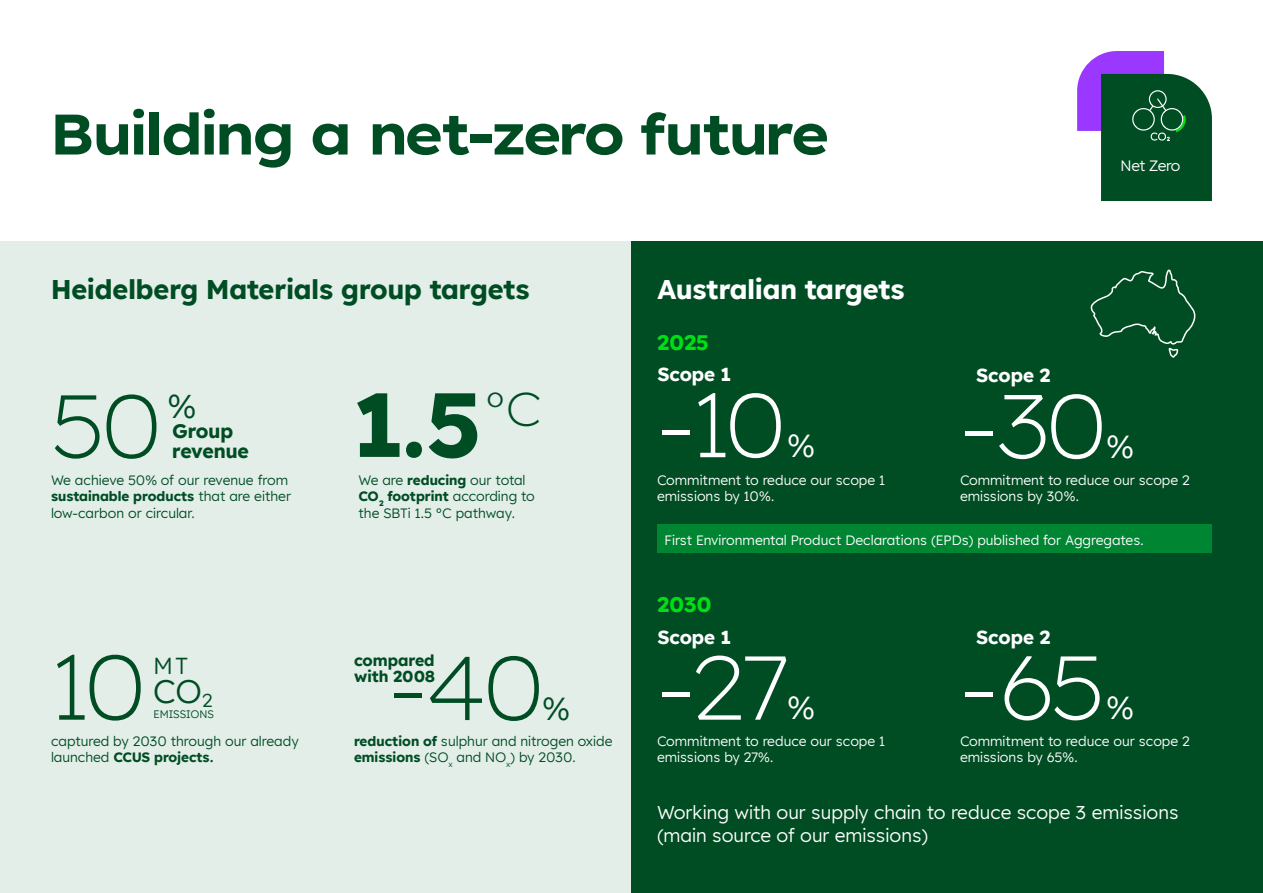
<style>
.page{position:relative;width:1263px;height:893px;background:#fff}
.page>*{position:absolute;margin:0;border:0;box-sizing:border-box;transform-origin:0 0}
.t1{font:200 91.5px "Lexend Exa HM";color:#004d24}
.t2{font:700 90.75px "Lexend HM";color:#004d24}
.t3{font:200 90.3px "Lexend Exa HM";letter-spacing:-.04em;color:#fff}
.t4{font:200 90.3px "Lexend Exa HM";color:#004d24}
.t5{font:200 89.4px "Lexend Exa HM";color:#004d24}
.Headline_24pt_bold_green{font:700 57px "Lexend Exa HM";letter-spacing:-.035em;color:#004d24}
.t6{font:200 47.85px "Lexend Exa HM";color:#004d24}
.t7{font:32.85px "Lexend HM";color:#004d24}
.t8{font:32.4px "Lexend HM";color:#004d24}
.t9{font:31.8px "Lexend HM";color:#fff}
.t10{font:31.8px "Lexend HM";color:#004d24}
.Headline_24pt_bold_green-2{font:700 27px "Lexend HM";color:#004d24}
.Headline_24pt_bold_green-3{font:700 27px "Lexend HM";color:#fff}
.t11{font:23.1px "Lexend HM";color:#004d24}
.t12{font:700 21px "Lexend HM";letter-spacing:-.005em;color:#00de15}
.t13{font:700 19.5px/19.6px "Lexend HM";color:#004d24}
.t14{font:700 18.75px "Lexend HM";color:#fff}
.points{font:18.45px/22.6px "Lexend HM";color:#fff}
.t15{font:700 15.75px "Lexend HM";color:#004d24}
.t16{font:15px "Lexend HM";letter-spacing:-.035em;color:#fff}
.points-2{font:13.5px/16.5px "Lexend HM";color:#fff}
.t17{font:13.5px/16.5px "Lexend HM";color:#004d24}
.t18{font:700 13.5px "Lexend HM";color:#004d24}
.t19{font:10.8px "Lexend HM";color:#004d24}
.s1{font-weight:400}
.s2{font-weight:700}
</style>
<div class="page">
<div style="left:0;top:242px;width:631px;height:651px;background:#e3eee9"></div>
<svg style="left:1077px;top:51px;width:135px;height:150px"></svg>
<div style="left:631px;top:242px;width:632px;height:651px;background:#004d24"></div>
<div style="left:657px;top:524px;width:555px;height:28px;background:#008533"></div>
<svg style="left:1090px;top:269px;width:106px;height:89px"></svg>
<p class="Headline_24pt_bold_green" style="left:51px;top:89px;width:779px">Building a net-zero future</p>
<p class="Headline_24pt_bold_green-2" style="left:51px;top:267px;width:480px">Heidelberg Materials group targets</p>
<p class="t5" style="left:51px;top:361px;width:111px">50</p>
<p class="t7" style="left:168px;top:382px;width:30px">%</p>
<p class="t13" style="left:172px;top:420px;width:78px">Group revenue</p>
<p class="t17" style="left:51px;top:471px;width:239px">We achieve 50% of our revenue from</p>
<p class="t18" style="left:51px;top:485px;width:242px">sustainable products <span class="s1">that are either</span></p>
<p class="t17" style="left:51px;top:504px;width:145px">low-carbon or circular.</p>
<p class="t2" style="left:354px;top:350px;width:127px">1.5</p>
<p class="t6" style="left:485px;top:375px;width:58px">°C</p>
<p class="t17" style="left:358px;top:471px;width:169px">We are <span class="s2">reducing</span> our total</p>
<p class="t18" style="left:358px;top:485px;width:178px">CO<sub>2</sub> footprint <span class="s1">according to</span></p>
<p class="t17" style="left:358px;top:504px;width:158px">the SBTi 1.5 °C pathway.</p>
<p class="Headline_24pt_bold_green-3" style="left:657px;top:267px;width:249px">Australian targets</p>
<p class="t12" style="left:657px;top:325px;width:53px">2025</p>
<p class="t14" style="left:657px;top:359px;width:75px">Scope 1</p>
<p class="t3" style="left:657px;top:360px;width:129px">-10</p>
<p class="t9" style="left:787px;top:422px;width:29px">%</p>
<p class="points-2" style="left:657px;top:471px;width:229px">Commitment to reduce our scope 1 emissions by 10%.</p>
<p class="t16" style="left:1120px;top:155px;width:61px">Net Zero</p>
<p class="t14" style="left:976px;top:360px;width:76px">Scope 2</p>
<p class="t3" style="left:960px;top:361px;width:147px">-30</p>
<p class="t9" style="left:1106px;top:423px;width:29px">%</p>
<p class="points-2" style="left:960px;top:471px;width:232px">Commitment to reduce our scope 2 emissions by 30%.</p>
<p class="points-2" style="left:664px;top:531px;width:481px">First Environmental Product Declarations (EPDs) published for Aggregates.</p>
<p class="t1" style="left:51px;top:621px;width:95px">10</p>
<p class="t11" style="left:153px;top:649px;width:36px">MT</p>
<p class="t8" style="left:153px;top:667px;width:62px">CO<sub>2</sub></p>
<p class="t19" style="left:153px;top:706px;width:62px">EMISSIONS</p>
<p class="t17" style="left:51px;top:732px;width:249px">captured by 2030 through our already</p>
<p class="t18" style="left:51px;top:746px;width:164px"><span class="s1">launched</span> CCUS projects.</p>
<p class="t12" style="left:657px;top:587px;width:56px">2030</p>
<p class="t14" style="left:657px;top:622px;width:75px">Scope 1</p>
<p class="t14" style="left:976px;top:622px;width:76px">Scope 2</p>
<p class="t15" style="left:354px;top:647px;width:82px">compared</p>
<p class="t15" style="left:354px;top:663px;width:83px">with 2008</p>
<p class="t4" style="left:388px;top:622px;width:156px">-40</p>
<p class="t10" style="left:542px;top:685px;width:29px">%</p>
<p class="t3" style="left:657px;top:622px;width:134px">-27</p>
<p class="t9" style="left:787px;top:684px;width:29px">%</p>
<p class="t3" style="left:960px;top:622px;width:146px">-65</p>
<p class="t9" style="left:1106px;top:684px;width:29px">%</p>
<p class="t17" style="left:354px;top:732px;width:260px"><span class="s2">reduction of</span> sulphur and nitrogen oxide <span class="s2">emissions</span> (SO<sub>x</sub> and NO<sub>x</sub>) by 2030.</p>
<p class="points-2" style="left:657px;top:732px;width:229px">Commitment to reduce our scope 1 emissions by 27%.</p>
<p class="points-2" style="left:960px;top:732px;width:232px">Commitment to reduce our scope 2 emissions by 65%.</p>
<p class="points" style="left:657px;top:800px;width:523px">Working with our supply chain to reduce scope 3 emissions (main source of our emissions)</p>
</div>
